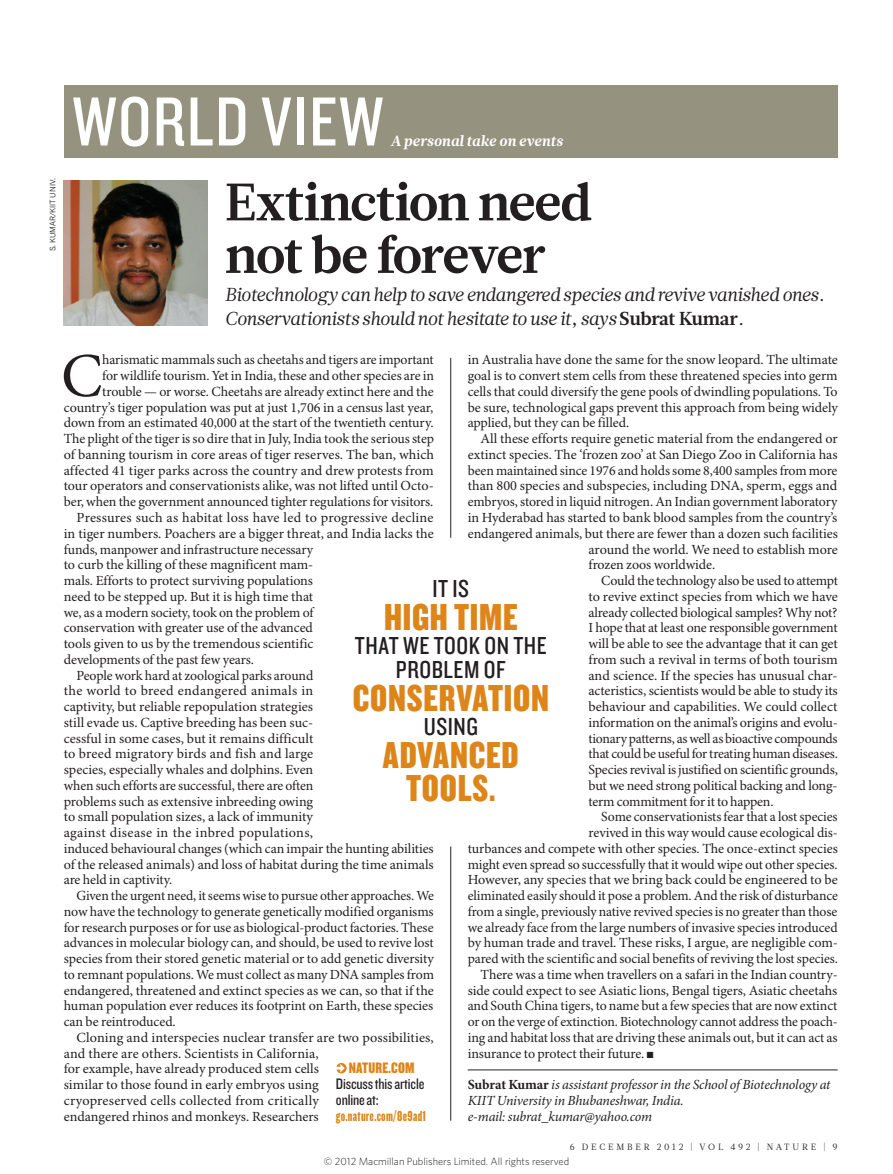
<style>
.page{position:relative;width:893px;height:1174px;background:#fff}
.page>*{position:absolute;margin:0;border:0;box-sizing:border-box;transform-origin:0 0}
.SECTION_HEADING_BOXE{font:72px "Knockout 29 Junior Ltweight";letter-spacing:.02em;color:#fff}
.BODY_DROP_CAP{font:62.4px "Minion Pro";color:#231f20}
.WORLD_VIEW_HEAD_35{font:700 52.5px/52.5px "Glosa Math";letter-spacing:-.025em;color:#231f20}
.PULL_QUOTE_ALT{font:39px/33px "Knockout 69 Full Liteweight";letter-spacing:.02em;color:#dd8519;text-align:center}
.PULL_QUOTE_ALT-2{font:25.5px/24px "Knockout 29 Junior Ltweight";letter-spacing:.02em;color:#231f20;text-align:center}
.EDITORIAL_INTRO{font:italic 18.75px/23.7px "Glosa Math";letter-spacing:-.01em;color:#231f20}
.WEB_BOX_TEXT{font:15.75px/15.8px "Knockout 29 Junior Ltweight";letter-spacing:-.01em;color:#231f20}
.WEB_BOX_NATURE{font:15.75px "Knockout 69 Full Liteweight";letter-spacing:.01em;color:#dd8519}
.t1{font:italic 700 15px "Glosa Math";letter-spacing:.005em;color:#fff}
.WEB_BOX_URL{font:15px "Knockout 68 Full Featherwt";letter-spacing:.02em;color:#dd8519}
.BODY_INDENT{font:13.95px/15.8px "Minion Pro";letter-spacing:-.005em;color:#231f20;text-align:justify}
.BODY_DROP_CAP-2{font:13.95px/15.8px "Minion Pro";letter-spacing:-.005em;color:#231f20;text-align:right}
.AUTHOR_DETAILS{font:italic 13.95px/15.8px "Minion Pro";letter-spacing:-.015em;color:#231f20}
.EMAIL{font:italic 13.95px "Minion Pro";letter-spacing:-.015em;color:#231f20}
.t2{font:300 10.5px "Whitney";color:#231f20}
.t3{font:9px "Glosa Math";letter-spacing:.305em;color:#231f20}
.PIC_CREDIT{font:7.5px "News Gothic MTOT";color:#231f20}
.s1{font-weight:700;font-style:normal}
</style>
<div class="page">
<svg style="left:336px;top:1063px;width:11px;height:10px"></svg>
<svg style="left:336px;top:1063px;width:9px;height:9px"></svg>
<img style="left:64px;top:181px;width:144px;height:144px">
<hr style="left:468px;top:1069px;width:370px;height:1px;background:#231f20">
<div style="left:64px;top:85px;width:774px;height:72px;background:#95937f"></div>
<hr style="left:450px;top:846px;width:1px;height:274px;background:#231f20">
<hr style="left:450px;top:358px;width:1px;height:180px;background:#231f20">
<p class="SECTION_HEADING_BOXE" style="left:72px;top:75px;width:313px">WORLD VIEW</p>
<p class="t1" style="left:390px;top:130px;width:174px">A personal take on events</p>
<p class="PIC_CREDIT" style="left:48px;top:251px;width:74px;rotate:-90deg">S. KUMAR/KIIT UNIV.</p>
<p class="WORLD_VIEW_HEAD_35" style="left:225px;top:177px;width:369px">Extinction need not be forever</p>
<p class="EDITORIAL_INTRO" style="left:225px;top:283px;width:601px">Biotechnology can help to save endangered species and revive vanished ones.<br>Conservationists should not hesitate to use it, says <span class="s1">Subrat Kumar</span>.</p>
<p class="BODY_DROP_CAP" style="left:61px;top:339px;width:43px">C</p>
<p class="BODY_DROP_CAP-2" style="left:64px;top:353px;width:372px">harismatic mammals such as cheetahs and tigers are important<br>for wildlife tourism. Yet in India, these and other species are in trouble — or worse. Cheetahs are already extinct here and the country’s tiger population was put at just 1,706 in a census last year, down from an estimated 40,000 at the start of the twentieth century.<br>The plight of the tiger is so dire that in July, India took the serious step of banning tourism in core areas of tiger reserves. The ban, which affected 41 tiger parks across the country and drew protests from tour operators and conservationists alike, was not lifted until Octo&shy;ber, when the government announced tighter regulations for visitors.</p>
<p class="BODY_INDENT" style="left:64px;top:510px;width:371px;text-align:left;text-indent:13px">Pressures such as habitat loss have led to progressive decline in tiger numbers. Poachers are a bigger threat, and India lacks the funds, manpower and infrastructure necessary<br>to curb the killing of these magnificent mam-<br>mals. Efforts to protect surviving populations<br>need to be stepped up. But it is high time that<br>we, as a modern society, took on the problem of<br>conservation with greater use of the advanced<br>tools given to us by the tremendous scientific<br>developments of the past few years.</p>
<p class="BODY_INDENT" style="left:64px;top:668px;width:372px;text-align:left;text-indent:13px">People work hard at zoological parks around<br>the world to breed endangered animals in<br>captivity, but reliable repopulation strategies<br>still evade us. Captive breeding has been suc-<br>cessful in some cases, but it remains difficult<br>to breed migratory birds and fish and large<br>species, especially whales and dolphins. Even<br>when such efforts are successful, there are often<br>problems such as extensive inbreeding owing<br>to small population sizes, a lack of immunity<br>against disease in the inbred populations,<br>induced behavioural changes (which can impair the hunting abilities of the released animals) and loss of habitat during the time animals are held in captivity.</p>
<p class="BODY_INDENT" style="left:64px;top:888px;width:372px;text-indent:13px">Given the urgent need, it seems wise to pursue other approaches. We now have the technology to generate genetically modified organisms for research purposes or for use as biological-product factories. These advances in molecular biology can, and should, be used to revive lost species from their stored genetic material or to add genetic diversity to remnant populations. We must collect as many DNA samples from endangered, threatened and extinct species as we can, so that if the human population ever reduces its footprint on Earth, these species can be reintroduced.</p>
<p class="BODY_INDENT" style="left:64px;top:1030px;width:371px;text-align:left;text-indent:13px">Cloning and interspecies nuclear transfer are two possibilities, and there are others. Scientists in California,<br>for example, have already produced stem cells<br>similar to those found in early embryos using<br>cryopreserved cells collected from critically<br>endangered rhinos and monkeys. Researchers</p>
<p class="BODY_INDENT" style="left:468px;top:353px;width:372px">in Australia have done the same for the snow leopard. The ultimate goal is to convert stem cells from these threatened species into germ cells that could diversify the gene pools of dwindling populations. To be sure, technological gaps prevent this approach from being widely applied, but they can be filled.</p>
<p class="BODY_INDENT" style="left:480px;top:431px;width:359px">All these efforts require genetic material from the endangered or</p>
<p class="BODY_INDENT" style="left:468px;top:447px;width:371px">extinct species. The ‘frozen zoo’ at San Diego Zoo in California has</p>
<p class="BODY_INDENT" style="left:468px;top:463px;width:371px">been maintained since 1976 and holds some 8,400 samples from more</p>
<p class="BODY_INDENT" style="left:468px;top:479px;width:371px">than 800 species and subspecies, including DNA, sperm, eggs and</p>
<p class="BODY_INDENT" style="left:468px;top:494px;width:371px">embryos, stored in liquid nitrogen. An Indian government laboratory</p>
<p class="BODY_INDENT" style="left:468px;top:510px;width:371px">in Hyderabad has started to bank blood samples from the country’s</p>
<p class="BODY_INDENT" style="left:468px;top:526px;width:372px">endangered animals, but there are fewer than a dozen such facilities</p>
<p class="BODY_INDENT" style="left:588px;top:542px;width:251px">around the world. We need to establish more</p>
<p class="BODY_INDENT" style="left:588px;top:557px;width:128px">frozen zoos worldwide.</p>
<p class="BODY_INDENT" style="left:588px;top:573px;width:251px;text-indent:13px">Could the technology also be used to attempt to revive extinct species from which we have already collected biological samples? Why not?<br>I hope that at least one responsible government will be able to see the advantage that it can get from such a revival in terms of both tourism and science. If the species has unusual char&shy;acteristics, scientists would be able to study its behaviour and capabilities. We could collect information on the animal’s origins and evolu&shy;tionary patterns, as well as bioactive compounds that could be useful for treating human diseases.<br>Species revival is justified on scientific grounds, but we need strong political backing and long&shy;term commitment for it to happen.</p>
<p class="BODY_INDENT" style="left:468px;top:809px;width:372px;text-align:right">Some conservationists fear that a lost species<br>revived in this way would cause ecological dis-<br>turbances and compete with other species. The once-extinct species might even spread so successfully that it would wipe out other species.<br>However, any species that we bring back could be engineered to be eliminated easily should it pose a problem. And the risk of disturbance from a single, previously native revived species is no greater than those we already face from the large numbers of invasive species introduced by human trade and travel. These risks, I argue, are negligible com&shy;pared with the scientific and social benefits of reviving the lost species.</p>
<p class="BODY_INDENT" style="left:468px;top:967px;width:371px;text-indent:13px">There was a time when travellers on a safari in the Indian country&shy;side could expect to see Asiatic lions, Bengal tigers, Asiatic cheetahs and South China tigers, to name but a few species that are now extinct or on the verge of extinction. Biotechnology cannot address the poach&shy;ing and habitat loss that are driving these animals out, but it can act as insurance to protect their future. ■</p>
<p class="AUTHOR_DETAILS" style="left:468px;top:1077px;width:364px"><span class="s1">Subrat Kumar</span> is assistant professor in the School of Biotechnology at<br>KIIT University in Bhubaneshwar, India.</p>
<p class="EMAIL" style="left:468px;top:1107px;width:186px">e-mail: subrat_kumar@yahoo.com</p>
<p class="PULL_QUOTE_ALT-2" style="left:433px;top:575px;width:38px">IT IS</p>
<p class="PULL_QUOTE_ALT" style="left:384px;top:599px;width:135px">HIGH TIME</p>
<p class="PULL_QUOTE_ALT-2" style="left:355px;top:632px;width:193px">THAT WE TOOK ON THE<br>PROBLEM OF</p>
<p class="PULL_QUOTE_ALT" style="left:353px;top:680px;width:198px">CONSERVATION</p>
<p class="PULL_QUOTE_ALT-2" style="left:424px;top:713px;width:56px">USING</p>
<p class="PULL_QUOTE_ALT" style="left:383px;top:737px;width:137px">ADVANCED<br>TOOLS.</p>
<p class="WEB_BOX_NATURE" style="left:349px;top:1058px;width:67px">NATURE.COM</p>
<p class="WEB_BOX_TEXT" style="left:336px;top:1075px;width:90px">Discuss this article online at:</p>
<p class="WEB_BOX_URL" style="left:336px;top:1106px;width:92px">go.nature.com/8e9ad1</p>
<p class="t3" style="left:570px;top:1141px;width:269px">6 DECEMBER 2012 | VOL 492 | NATURE | 9</p>
<p class="t2" style="left:324px;top:1154px;width:247px">© 2012 Macmillan Publishers Limited. All rights reserved</p>
</div>
